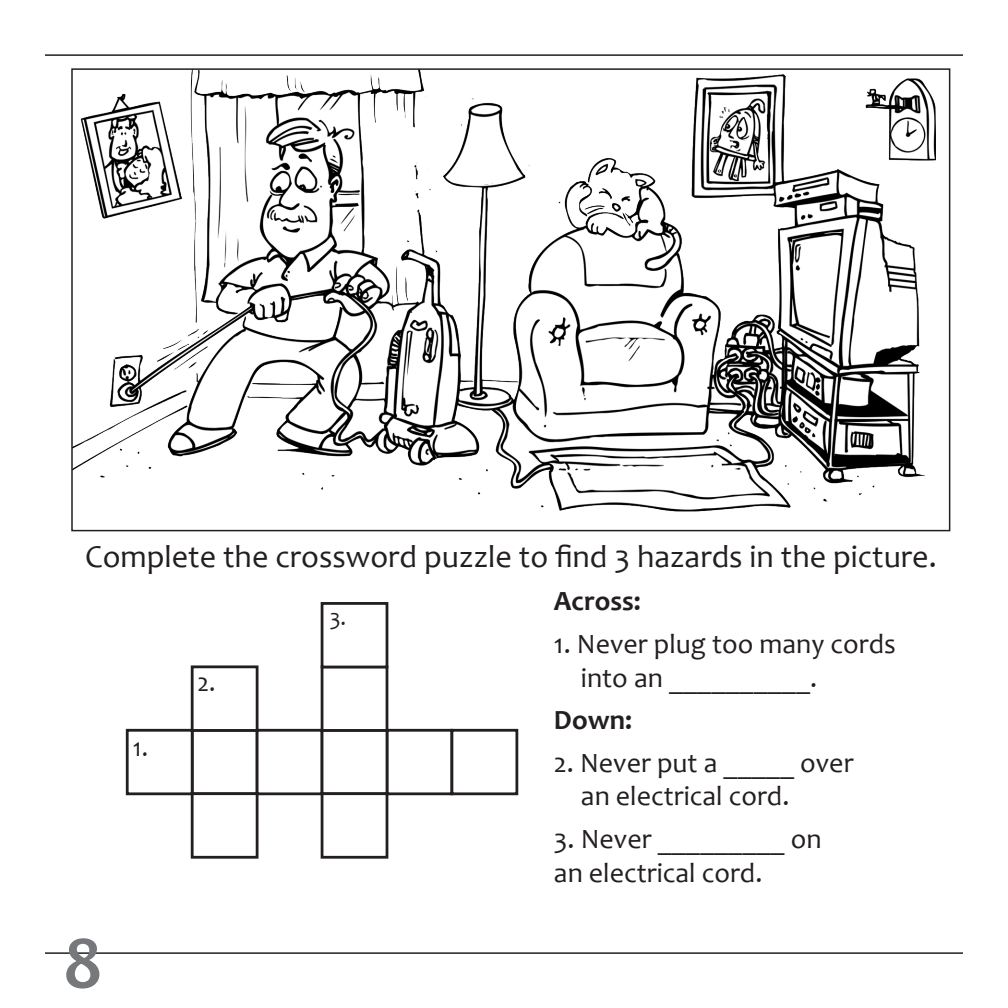
<style>
.page{position:relative;width:1008px;height:1008px;background:#fff}
.page>*{position:absolute;margin:0;border:0;box-sizing:border-box;transform-origin:0 0}
.t1{font:700 74px "Candara";color:#76787b}
.t2{font:32px "Candara";color:#231f20}
.t3{font:28px "Candara";color:#231f20}
.t4{font:700 28px "Candara";color:#231f20}
.t5{font:26.4px "Candara";color:#231f20;scale:.95 1}
.t6{font:23.4px "Candara";color:#231f20;scale:.95 1}
</style>
<div class="page">
<hr style="left:45px;top:54px;width:918px;height:2px;background:#231f20">
<hr style="left:45px;top:952px;width:918px;height:2px;background:#231f20">
<img style="left:74px;top:71px;width:862px;height:441px">
<div style="left:126px;top:729px;width:68px;height:66px;border:3px solid #231f20"></div>
<div style="left:256px;top:729px;width:67px;height:66px;border:3px solid #231f20"></div>
<div style="left:386px;top:729px;width:67px;height:66px;border:3px solid #231f20"></div>
<div style="left:321px;top:729px;width:67px;height:66px;border:3px solid #231f20"></div>
<div style="left:451px;top:729px;width:67px;height:66px;border:3px solid #231f20"></div>
<div style="left:191px;top:665px;width:68px;height:67px;border:3px solid #231f20"></div>
<div style="left:191px;top:792px;width:68px;height:67px;border:3px solid #231f20"></div>
<div style="left:321px;top:665px;width:67px;height:67px;border:3px solid #231f20"></div>
<div style="left:321px;top:792px;width:67px;height:67px;border:3px solid #231f20"></div>
<div style="left:321px;top:602px;width:67px;height:66px;border:3px solid #231f20"></div>
<p class="t2" style="left:85px;top:537px;width:853px">Complete the crossword puzzle to find 3 hazards in the picture.</p>
<p class="t4" style="left:554px;top:584px;width:89px">Across:</p>
<p class="t3" style="left:554px;top:626px;width:343px">1. Never plug too many cords</p>
<p class="t3" style="left:581px;top:660px;width:238px">into an __________.</p>
<p class="t4" style="left:554px;top:702px;width:80px">Down:</p>
<p class="t3" style="left:554px;top:745px;width:301px">2. Never put a _____ over</p>
<p class="t3" style="left:581px;top:779px;width:210px">an electrical cord.</p>
<p class="t3" style="left:554px;top:821px;width:269px">3. Never _________ on</p>
<p class="t3" style="left:554px;top:855px;width:210px">an electrical cord.</p>
<p class="t6" style="left:330px;top:603px;width:19px">3.</p>
<p class="t5" style="left:198px;top:666px;width:20px">2.</p>
<p class="t5" style="left:133px;top:731px;width:17px">1.</p>
<p class="t1" style="left:63px;top:917px;width:41px">8</p>
</div>
